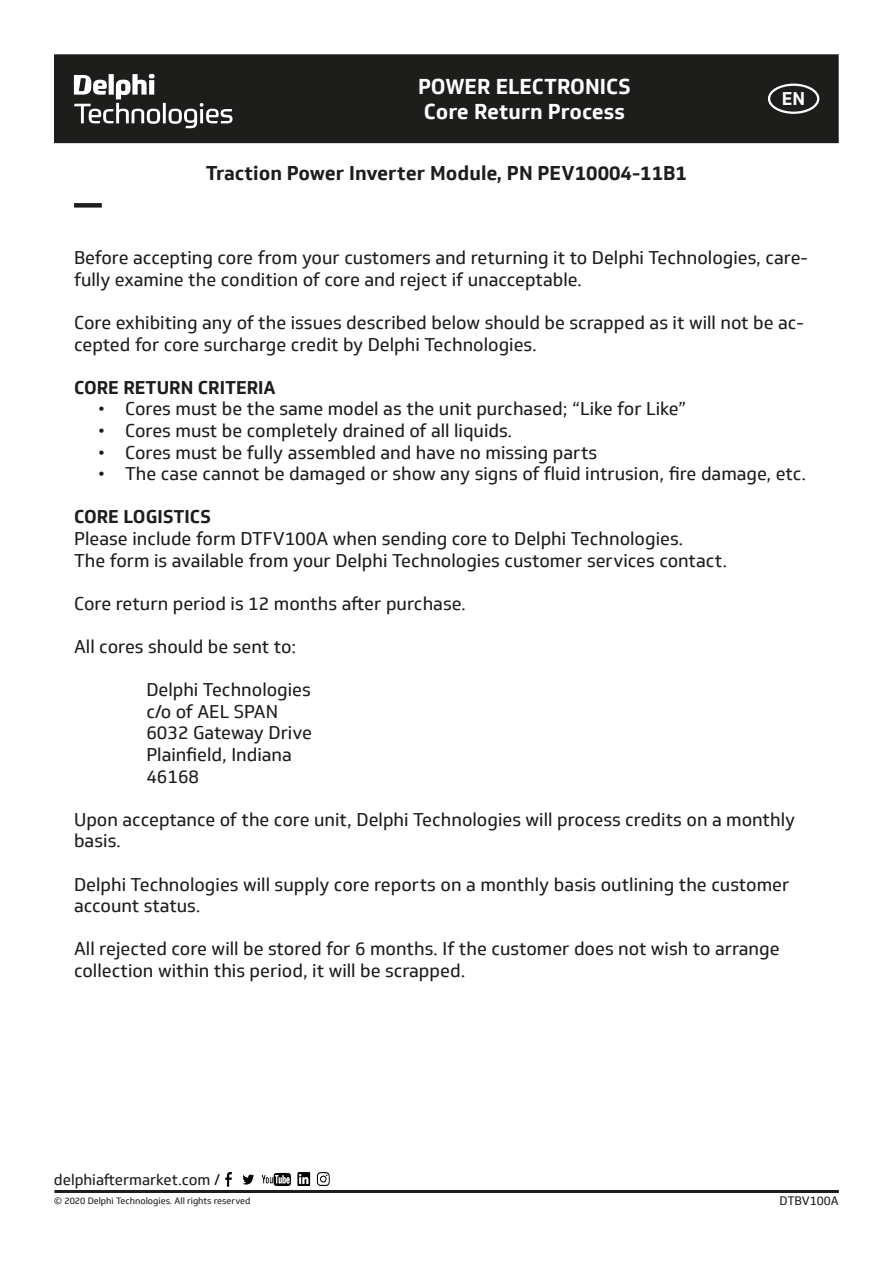
<style>
.page{position:relative;width:893px;height:1263px;background:#fff}
.page>*{position:absolute;margin:0;border:0;box-sizing:border-box;transform-origin:0 0}
.t1{font:21px "Delphi Soleto Bold";color:#fff}
.t2{font:19.5px "Delphi Soleto Bold";color:#1d1d1b}
.t3{font:18px/21.6px "Delphi Soleto Regular";color:#1d1d1b}
.t4{font:18px "Delphi Soleto Bold";color:#1d1d1b}
.t5{font:18px "Delphi Soleto Bold";color:#fff}
.t6{font:15px "Delphi Soleto Regular";color:#1d1d1b}
.t7{font:12px "Delphi Soleto Regular";color:#1d1d1b}
.t8{font:9px "Delphi Soleto Regular";color:#1d1d1b}
</style>
<div class="page">
<hr style="left:54px;top:1190px;width:785px;height:3px;background:#1d1d1b">
<div style="left:55px;top:55px;width:783px;height:87px;background:#1d1d1b"></div>
<div style="left:54px;top:54px;width:785px;height:89px;border:2px solid #1d1d1b"></div>
<svg style="left:74px;top:74px;width:158px;height:54px"></svg>
<div style="left:768px;top:84px;width:51px;height:30px;border:2px solid #fff;border-radius:50%"></div>
<img style="left:225px;top:1173px;width:105px;height:14px">
<div style="left:74px;top:203px;width:28px;height:5px;background:#1d1d1b"></div>
<p class="t1" style="left:418px;top:73px;width:214px">POWER ELECTRONICS</p>
<p class="t1" style="left:424px;top:98px;width:202px">Core Return Process</p>
<p class="t2" style="left:206px;top:161px;width:482px">Traction Power Inverter Module, PN PEV10004-11B1</p>
<p class="t5" style="left:782px;top:88px;width:25px">EN</p>
<p class="t3" style="left:74px;top:247px;width:735px">Before accepting core from your customers and returning it to Delphi Technologies, care&shy;fully examine the condition of core and reject if unacceptable.</p>
<p class="t3" style="left:74px;top:312px;width:731px">Core exhibiting any of the issues described below should be scrapped as it will not be ac&shy;cepted for core surcharge credit by Delphi Technologies.</p>
<p class="t4" style="left:74px;top:376px;width:203px">CORE RETURN CRITERIA</p>
<p class="t3" style="left:98px;top:398px;width:590px">• Cores must be the same model as the unit purchased; “Like for Like”</p>
<p class="t3" style="left:98px;top:420px;width:416px">• Cores must be completely drained of all liquids.</p>
<p class="t3" style="left:98px;top:442px;width:501px">• Cores must be fully assembled and have no missing parts</p>
<p class="t3" style="left:98px;top:463px;width:710px">• The case cannot be damaged or show any signs of fluid intrusion, fire damage, etc.</p>
<p class="t4" style="left:74px;top:506px;width:138px">CORE LOGISTICS</p>
<p class="t3" style="left:74px;top:528px;width:611px">Please include form DTFV100A when sending core to Delphi Technologies.</p>
<p class="t3" style="left:74px;top:550px;width:655px">The form is available from your Delphi Technologies customer services contact.</p>
<p class="t3" style="left:74px;top:593px;width:393px">Core return period is 12 months after purchase.</p>
<p class="t3" style="left:74px;top:636px;width:224px">All cores should be sent to:</p>
<p class="t3" style="left:146px;top:679px;width:166px">Delphi Technologies</p>
<p class="t3" style="left:146px;top:701px;width:133px">c/o of AEL SPAN</p>
<p class="t3" style="left:146px;top:722px;width:167px">6032 Gateway Drive</p>
<p class="t3" style="left:146px;top:744px;width:147px">Plainfield, Indiana</p>
<p class="t3" style="left:146px;top:766px;width:54px">46168</p>
<p class="t3" style="left:74px;top:809px;width:723px">Upon acceptance of the core unit, Delphi Technologies will process credits on a monthly basis.</p>
<p class="t3" style="left:74px;top:874px;width:717px">Delphi Technologies will supply core reports on a monthly basis outlining the customer account status.</p>
<p class="t3" style="left:74px;top:938px;width:707px">All rejected core will be stored for 6 months. If the customer does not wish to arrange collection within this period, it will be scrapped.</p>
<p class="t6" style="left:54px;top:1170px;width:168px">delphiaftermarket.com /</p>
<p class="t8" style="left:54px;top:1195px;width:198px">© 2020 Delphi Technologies. All rights reserved</p>
<p class="t7" style="left:780px;top:1194px;width:61px">DTBV100A</p>
</div>
